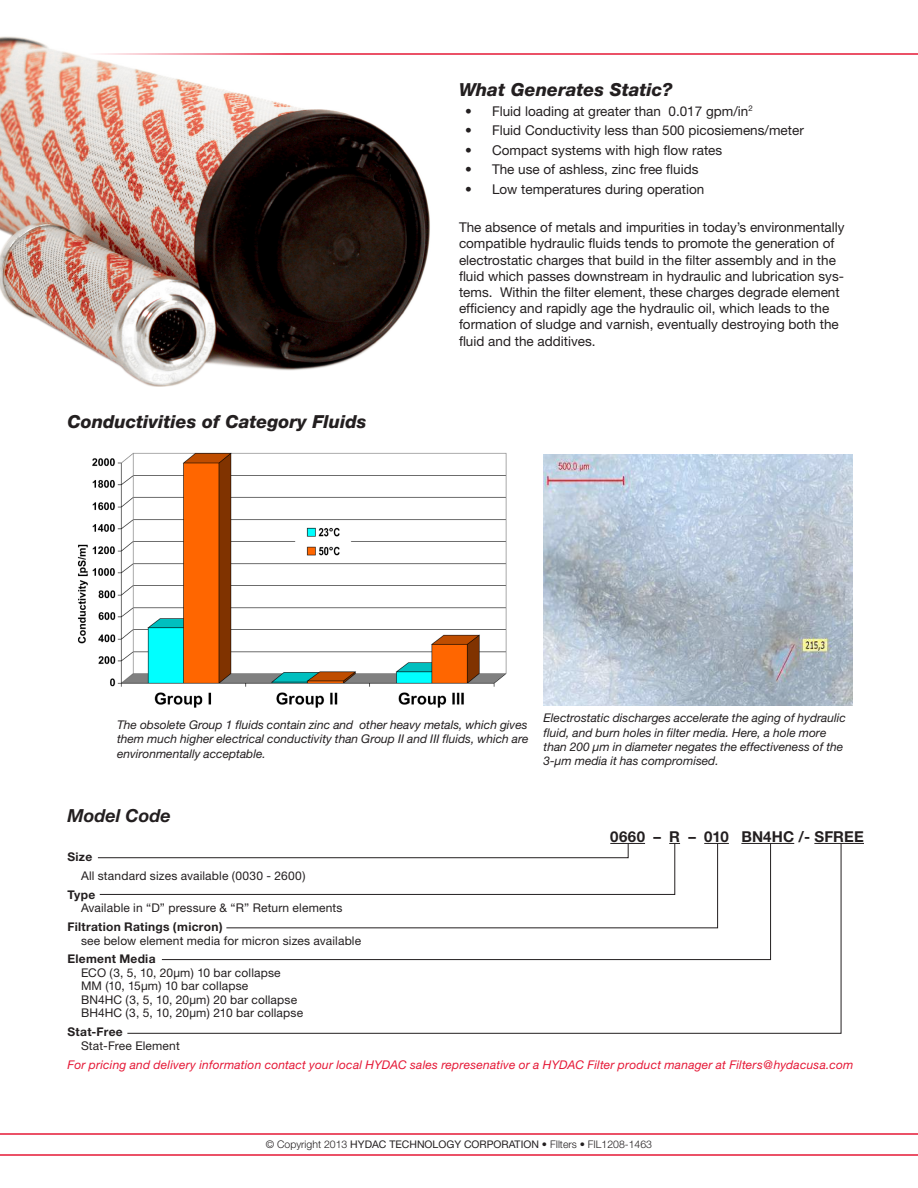
<style>
.page{position:relative;width:918px;height:1188px;background:#fff}
.page>*{position:absolute;margin:0;border:0;box-sizing:border-box;transform-origin:0 0}
.t1{font:italic 800 18px "Helvetica Neue";color:#231f20}
.Headers{font:italic 700 18px "Helvetica Neue";color:#231f20}
.Model_Code{font:700 15px "Helvetica Neue";letter-spacing:.015em;color:#231f20}
.t2{font:13.5px/16.2px "Helvetica Neue";color:#231f20}
.t3{font:italic 12px/14.4px "Helvetica Neue";color:#231f20}
.Model_Code_Options{font:12px/13.5px "Helvetica Neue";letter-spacing:.015em;color:#231f20}
.Text{font:italic 12px "Helvetica Neue";letter-spacing:.015em;color:#e51836}
.Model_Code_Options-2{font:700 12px "Helvetica Neue";color:#231f20}
.t4{font:300 10.5px "Helvetica Neue";color:#231f20}
.s1{font-weight:700}
.s2{font-weight:400}
</style>
<div class="page">
<img style="left:78px;top:452px;width:429px;height:256px">
<hr style="left:814px;top:843px;width:50px;height:1px;background:#231f20">
<svg style="left:127px;top:843px;width:715px;height:191px"></svg>
<hr style="left:0;top:1154px;width:918px;height:2px;background:#e51836">
<hr style="left:0;top:1133px;width:918px;height:2px;background:#e51836">
<hr style="left:0;top:53px;width:918px;height:2px;background:#e51836">
<img style="left:544px;top:454px;width:308px;height:251px">
<img style="left:0;top:36px;width:432px;height:351px">
<p class="t1" style="left:459px;top:79px;width:215px">What Generates Static?</p>
<p class="t2" style="left:465px;top:103px;width:289px">• Fluid loading at greater than 0.017 gpm/in<sup>2</sup></p>
<p class="t2" style="left:465px;top:122px;width:340px">• Fluid Conductivity less than 500 picosiemens/meter</p>
<p class="t2" style="left:465px;top:142px;width:259px">• Compact systems with high flow rates</p>
<p class="t2" style="left:465px;top:161px;width:235px">• The use of ashless, zinc free fluids</p>
<p class="t2" style="left:465px;top:181px;width:241px">• Low temperatures during operation</p>
<p class="t1" style="left:68px;top:411px;width:301px">Conductivities of Category Fluids</p>
<p class="t2" style="left:459px;top:219px;width:387px">The absence of metals and impurities in today’s environmentally compatible hydraulic fluids tends to promote the generation of electrostatic charges that build in the filter assembly and in the fluid which passes downstream in hydraulic and lubrication sys&shy;tems. Within the filter element, these charges degrade element efficiency and rapidly age the hydraulic oil, which leads to the formation of sludge and varnish, eventually destroying both the fluid and the additives.</p>
<p class="t3" style="left:117px;top:717px;width:413px;text-align:justify">The obsolete Group 1 fluids contain zinc and other heavy metals, which gives them much higher electrical conductivity than Group II and III fluids, which are environmentally acceptable.</p>
<p class="t3" style="left:544px;top:710px;width:304px">Electrostatic discharges accelerate the aging of hydraulic fluid, and burn holes in filter media. Here, a hole more than 200 µm in diameter negates the effectiveness of the 3-µm media it has compromised.</p>
<p class="Headers" style="left:68px;top:804px;width:105px">Model Code</p>
<p class="Model_Code" style="left:610px;top:827px;width:255px">0660 – R – 010 BN4HC /- SFREE</p>
<p class="Model_Code_Options-2" style="left:68px;top:849px;width:26px">Size</p>
<p class="Model_Code_Options" style="left:81px;top:869px;width:226px">All standard sizes available (0030 - 2600)</p>
<p class="Model_Code_Options" style="left:81px;top:887px;width:263px;text-indent:-14px"><span class="s1">Type<br></span>Available in “D” pressure &amp; “R” Return elements</p>
<p class="Model_Code_Options" style="left:81px;top:920px;width:282px;text-indent:-14px"><span class="s1">Filtration Ratings (micron)<br></span>see below element media for micron sizes available</p>
<p class="Model_Code_Options" style="left:81px;top:952px;width:224px;text-indent:-14px"><span class="s1">Element Media<br></span>ECO (3, 5, 10, 20µm) 10 bar collapse<br>MM (10, 15µm) 10 bar collapse<br>BN4HC (3, 5, 10, 20µm) 20 bar collapse<br>BH4HC (3, 5, 10, 20µm) 210 bar collapse</p>
<p class="Model_Code_Options" style="left:81px;top:1025px;width:100px;text-indent:-14px"><span class="s1">Stat-Free<br></span>Stat-Free Element</p>
<p class="Text" style="left:68px;top:1057px;width:787px">For pricing and delivery information contact your local HYDAC sales represenative or a HYDAC Filter product manager at Filters@hydacusa.com</p>
<p class="t4" style="left:266px;top:1138px;width:388px">© Copyright 2013 <span class="s2">HYDAC TECHNOLOGY CORPORATION</span> • FIlters • FIL1208-1463</p>
</div>
